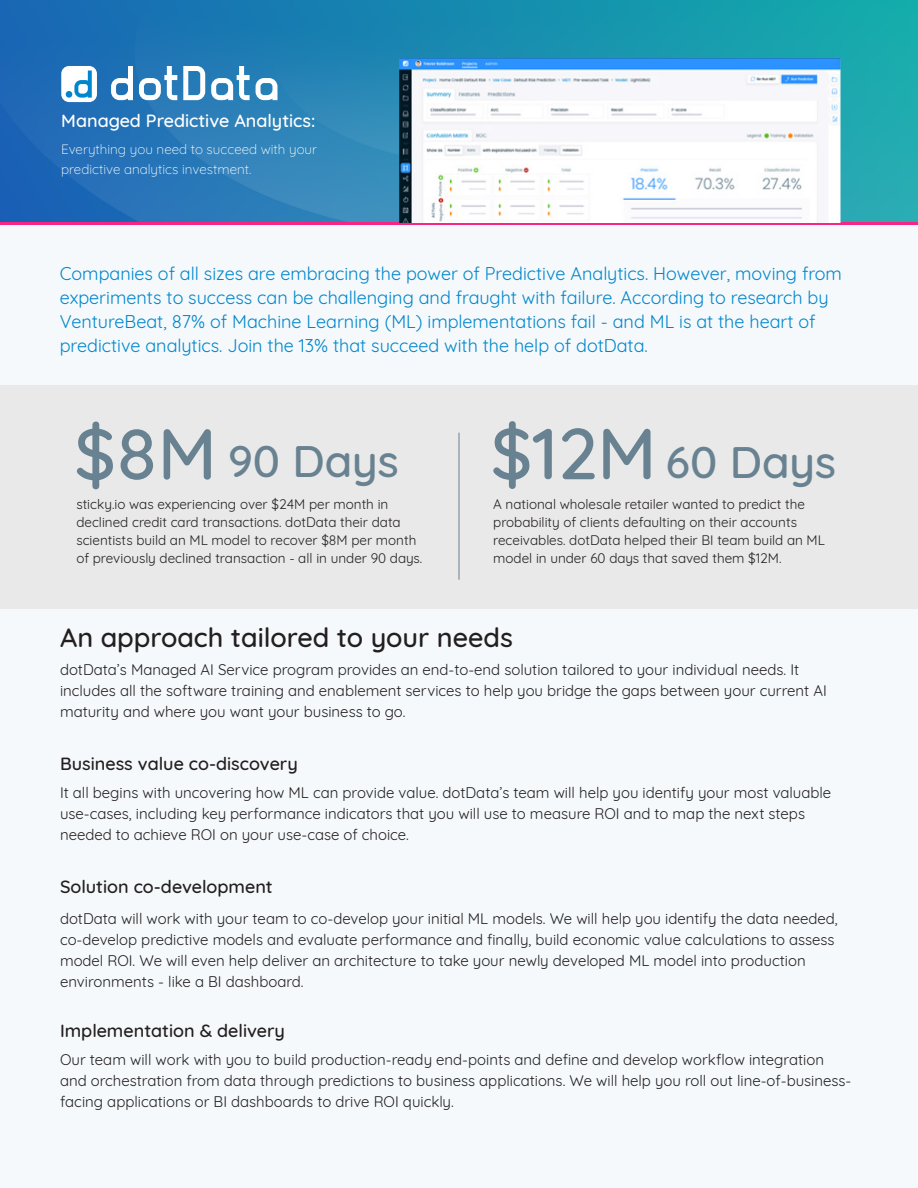
<style>
.page{position:relative;width:918px;height:1188px;background:#fff}
.page>*{position:absolute;margin:0;border:0;box-sizing:border-box;transform-origin:0 0}
.t1{font:500 72px "Quicksand";color:#698291}
.t2{font:500 45px "Quicksand";letter-spacing:-.005em;color:#698291}
.Headline-P2{font:500 27px "Quicksand";color:#231f20}
.t3{font:18px/24px "Quicksand";color:#0086cc}
.Headline-P2-2{font:500 18px "Quicksand";color:#231f20}
.t4{font:500 18px "Quicksand";color:#fff}
.t5{font:15px/21px "Quicksand";color:#231f20}
.t6{font:13.5px/18px "Quicksand";color:#231f20}
.t7{font:300 13.5px/19.5px "Quicksand";color:#fff}
</style>
<div class="page">
<div style="left:0;top:224px;width:918px;height:964px;background:#f5f9fb"></div>
<div style="left:0;top:386px;width:918px;height:223px;background:#e9e9e9"></div>
<img style="left:0;top:0;width:918px;height:222px">
<div style="left:61px;top:66px;width:36px;height:36px;background:#fff;border-radius:8px"></div>
<svg style="left:74px;top:70px;width:18px;height:28px"></svg>
<div style="left:66px;top:91px;width:6px;height:7px;background:#0086cc;border-radius:50%"></div>
<svg style="left:111px;top:66px;width:166px;height:34px"></svg>
<hr style="left:0;top:222px;width:918px;height:3px;background:#f72585">
<hr style="left:459px;top:433px;width:1px;height:147px;background:#698291">
<img style="left:398px;top:22px;width:446px;height:200px">
<p class="t4" style="left:61px;top:106px;width:256px">Managed Predictive Analytics:</p>
<p class="t7" style="left:61px;top:138px;width:257px">Everything you need to succeed with your predictive analytics investment.</p>
<p class="t3" style="left:60px;top:259px;width:784px">Companies of all sizes are embracing the power of Predictive Analytics. However, moving from experiments to success can be challenging and fraught with failure. According to research by VentureBeat, 87% of Machine Learning (ML) implementations fail - and ML is at the heart of predictive analytics. Join the 13% that succeed with the help of dotData.</p>
<p class="t1" style="left:74px;top:396px;width:144px">$8M</p>
<p class="t2" style="left:228px;top:425px;width:172px">90 Days</p>
<p class="t6" style="left:76px;top:494px;width:347px">sticky.io was experiencing over $24M per month in declined credit card transactions. dotData their data scientists build an ML model to recover $8M per month of previously declined transaction - all in under 90 days.</p>
<p class="t1" style="left:491px;top:396px;width:167px">$12M</p>
<p class="t2" style="left:666px;top:425px;width:172px">60 Days</p>
<p class="t6" style="left:493px;top:494px;width:333px">A national wholesale retailer wanted to predict the probability of clients defaulting on their accounts receivables. dotData helped their BI team build an ML model in under 60 days that saved them $12M.</p>
<p class="Headline-P2" style="left:60px;top:615px;width:455px">An approach tailored to your needs</p>
<p class="t5" style="left:60px;top:658px;width:768px">dotData’s Managed AI Service program provides an end-to-end solution tailored to your individual needs. It includes all the software training and enablement services to help you bridge the gaps between your current AI maturity and where you want your business to go.</p>
<p class="Headline-P2-2" style="left:60px;top:749px;width:239px">Business value co-discovery</p>
<p class="t5" style="left:60px;top:781px;width:773px">It all begins with uncovering how ML can provide value. dotData’s team will help you identify your most valuable use-cases, including key performance indicators that you will use to measure ROI and to map the next steps needed to achieve ROI on your use-case of choice.</p>
<p class="Headline-P2-2" style="left:60px;top:872px;width:214px">Solution co-development</p>
<p class="t5" style="left:60px;top:907px;width:779px">dotData will work with your team to co-develop your initial ML models. We will help you identify the data needed, co-develop predictive models and evaluate performance and finally, build economic value calculations to assess model ROI. We will even help deliver an architecture to take your newly developed ML model into production environments - like a BI dashboard.</p>
<p class="Headline-P2-2" style="left:60px;top:1016px;width:227px">Implementation &amp; delivery</p>
<p class="t5" style="left:60px;top:1048px;width:793px">Our team will work with you to build production-ready end-points and define and develop workflow integration and orchestration from data through predictions to business applications. We will help you roll out line-of-business&shy;facing applications or BI dashboards to drive ROI quickly.</p>
</div>
